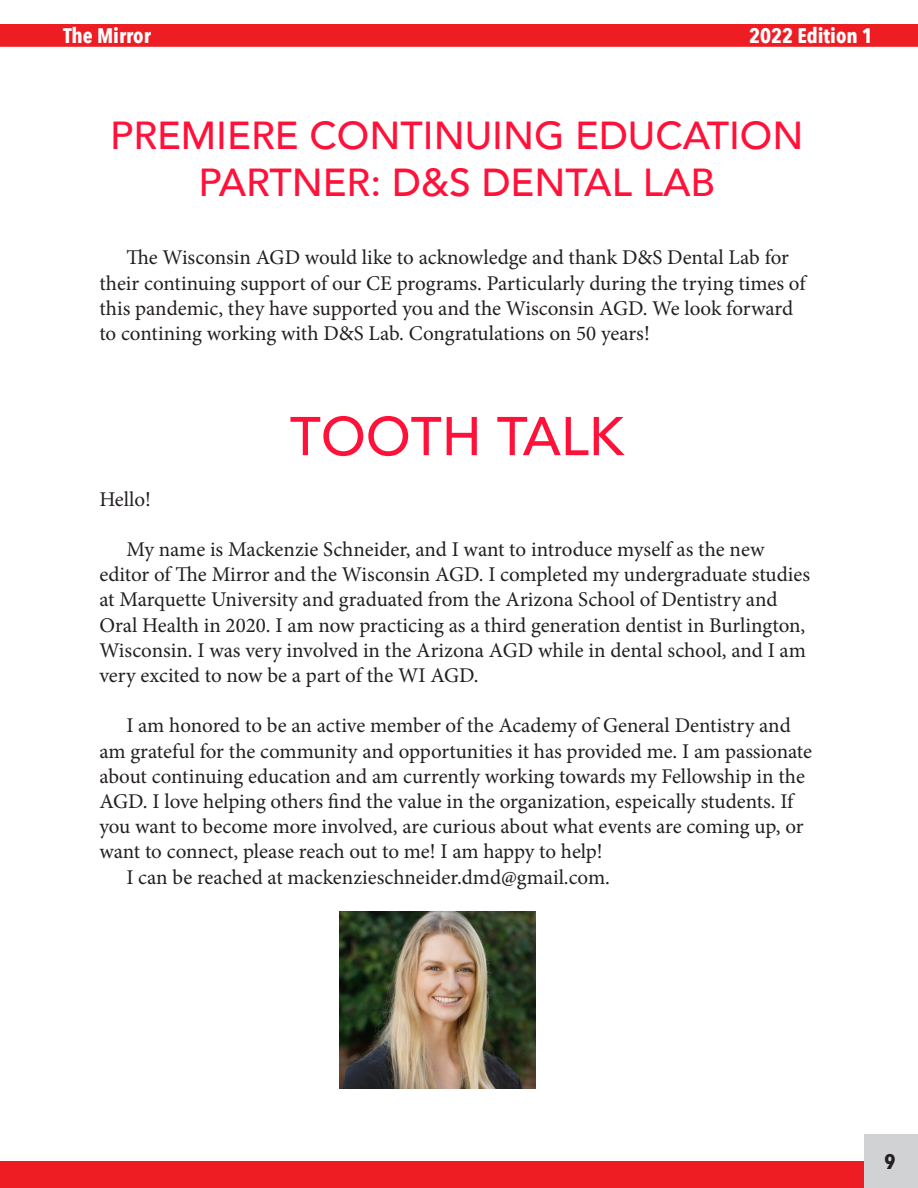
<style>
.page{position:relative;width:918px;height:1188px;background:#fff}
.page>*{position:absolute;margin:0;border:0;box-sizing:border-box;transform-origin:0 0}
.Heading{font:500 54px "Avenir";color:#ff1139}
.Heading-2{font:500 39px/46.8px "Avenir";color:#ff1139;text-align:center}
.Body_Text{font:21px/25.2px "Minion Pro";letter-spacing:-.005em;color:#231f20}
.t1{font:700 21px "Avenir Next Condensed";color:#fff}
.t2{font:700 21px "Avenir Next Condensed";color:#231f20}
</style>
<div class="page">
<div style="left:864px;top:1134px;width:54px;height:54px;background:#d1d2d4"></div>
<div style="left:0;top:1161px;width:864px;height:27px;background:#ee1d23"></div>
<div style="left:0;top:24px;width:918px;height:23px;background:#ee1d23"></div>
<img style="left:339px;top:912px;width:197px;height:177px">
<p class="t1" style="left:63px;top:23px;width:89px">The Mirror</p>
<p class="t1" style="left:749px;top:23px;width:125px">2022 Edition 1</p>
<p class="Heading-2" style="left:110px;top:110px;width:695px">PREMIERE CONTINUING EDUCATION<br>PARTNER: D&amp;S DENTAL LAB</p>
<p class="Body_Text" style="left:99px;top:245px;width:708px;text-indent:27px">The Wisconsin AGD would like to acknowledge and thank D&amp;S Dental Lab for their continuing support of our CE programs. Particularly during the trying times of this pandemic, they have supported you and the Wisconsin AGD. We look forward to contining working with D&amp;S Lab. Congratulations on 50 years!</p>
<p class="Heading" style="left:290px;top:390px;width:335px">TOOTH TALK</p>
<p class="Body_Text" style="left:99px;top:486px;width:53px">Hello!</p>
<p class="Body_Text" style="left:99px;top:537px;width:712px;text-indent:27px">My name is Mackenzie Schneider, and I want to introduce myself as the new editor of The Mirror and the Wisconsin AGD. I completed my undergraduate studies at Marquette University and graduated from the Arizona School of Dentistry and Oral Health in 2020. I am now practicing as a third generation dentist in Burlington, Wisconsin. I was very involved in the Arizona AGD while in dental school, and I am very excited to now be a part of the WI AGD.</p>
<p class="Body_Text" style="left:99px;top:713px;width:714px;text-indent:27px">I am honored to be an active member of the Academy of General Dentistry and am grateful for the community and opportunities it has provided me. I am passionate about continuing education and am currently working towards my Fellowship in the AGD. I love helping others find the value in the organization, espeically students. If you want to become more involved, are curious about what events are coming up, or want to connect, please reach out to me! I am happy to help!</p>
<p class="Body_Text" style="left:126px;top:864px;width:485px">I can be reached at mackenzieschneider.dmd@gmail.com.</p>
<p class="t2" style="left:884px;top:1148px;width:13px">9</p>
</div>
